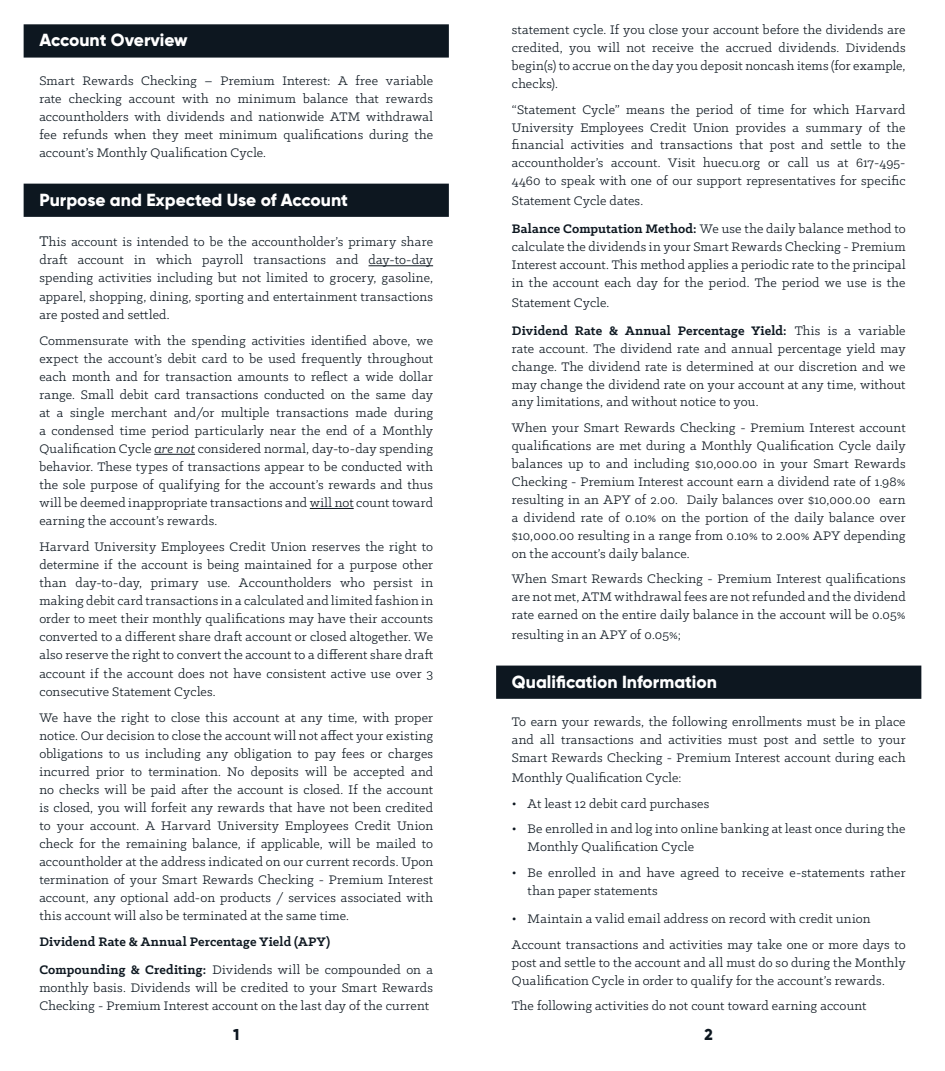
<style>
.page{position:relative;width:945px;height:1071px;background:#fff}
.page>*{position:absolute;margin:0;border:0;box-sizing:border-box;transform-origin:0 0}
.Section_header{font:800 17.5px "Gilroy";color:#fff}
.Body_Copy{font:800 15.75px "Gilroy";color:#0d1720}
.Body_Copy-2{font:14px/18px "Klinic Slab";letter-spacing:.01em;color:#0d1720;text-align:justify}
.Body_Copy-3{font:700 14px "Klinic Slab";letter-spacing:.01em;color:#0d1720}
.s1{font-size:15.75px}
.s2{font-style:italic}
.s3{font-weight:700}
</style>
<div class="page">
<div style="left:24px;top:24px;width:425px;height:34px;background:#0d1720"></div>
<div style="left:24px;top:184px;width:425px;height:33px;background:#0d1720"></div>
<hr style="left:369px;top:265px;width:64px;height:1px;background:#0d1720">
<hr style="left:154px;top:454px;width:41px;height:1px;background:#0d1720">
<hr style="left:310px;top:508px;width:44px;height:1px;background:#0d1720">
<div style="left:496px;top:666px;width:425px;height:33px;background:#0d1720"></div>
<p class="Section_header" style="left:39px;top:29px;width:150px">Account Overview</p>
<p class="Body_Copy-2" style="left:39px;top:71px;width:395px">Smart Rewards Checking – Premium Interest: A free variable rate checking account with no minimum balance that rewards accountholders with dividends and nationwide ATM withdrawal fee refunds when they meet minimum qualifications during the account’s Monthly Qualification Cycle.</p>
<p class="Section_header" style="left:39px;top:189px;width:310px">Purpose and Expected Use of Account</p>
<p class="Body_Copy-2" style="left:39px;top:233px;width:395px"><span class="s1">T</span>his account is intended to be the accountholder’s primary share draft account in which payroll transactions and day-to-day spending activities including but not limited to grocery, gasoline, apparel, shopping, dining, sporting and entertainment transactions are posted and settled.</p>
<p class="Body_Copy-2" style="left:39px;top:331px;width:395px">Commensurate with the spending activities identified above, we expect the account’s debit card to be used frequently throughout each month and for transaction amounts to reflect a wide dollar range. Small debit card transactions conducted on the same day at a single merchant and/or multiple transactions made during a condensed time period particularly near the end of a Monthly Qualification Cycle <span class="s2">are not</span> considered normal, day-to-day spending behavior. These types of transactions appear to be conducted with the sole purpose of qualifying for the account’s rewards and thus will be deemed inappropriate transactions and will not count toward earning the account’s rewards.</p>
<p class="Body_Copy-2" style="left:39px;top:537px;width:395px">Harvard University Employees Credit Union reserves the right to determine if the account is being maintained for a purpose other than day-to-day, primary use. Accountholders who persist in making debit card transactions in a calculated and limited fashion in order to meet their monthly qualifications may have their accounts converted to a different share draft account or closed altogether. We also reserve the right to convert the account to a different share draft account if the account does not have consistent active use over 3 consecutive Statement Cycles.</p>
<p class="Body_Copy-2" style="left:39px;top:708px;width:395px">We have the right to close this account at any time, with proper notice. Our decision to close the account will not affect your existing obligations to us including any obligation to pay fees or charges incurred prior to termination. No deposits will be accepted and no checks will be paid after the account is closed. If the account is closed, you will forfeit any rewards that have not been credited to your account. A Harvard University Employees Credit Union check for the remaining balance, if applicable, will be mailed to accountholder at the address indicated on our current records. Upon termination of your Smart Rewards Checking - Premium Interest account, any optional add-on products / services associated with this account will also be terminated at the same time.</p>
<p class="Body_Copy-3" style="left:39px;top:933px;width:292px">Dividend Rate &amp; Annual Percentage Yield (APY)</p>
<p class="Body_Copy-2" style="left:39px;top:960px;width:395px"><span class="s3">Compounding &amp; Crediting:</span> Dividends will be compounded on a monthly basis. Dividends will be credited to your Smart Rewards Checking - Premium Interest account on the last day of the current</p>
<p class="Body_Copy" style="left:233px;top:1025px;width:8px">1</p>
<p class="Body_Copy-2" style="left:512px;top:20px;width:395px">statement cycle. If you close your account before the dividends are credited, you will not receive the accrued dividends. Dividends begin(s) to accrue on the day you deposit noncash items (for example, checks).</p>
<p class="Body_Copy-2" style="left:512px;top:100px;width:395px">“Statement Cycle” means the period of time for which Harvard University Employees Credit Union provides a summary of the financial activities and transactions that post and settle to the accountholder’s account. Visit huecu.org or call us at 617-495- 4460 to speak with one of our support representatives for specific</p>
<p class="Body_Copy-2" style="left:512px;top:192px;width:133px">Statement Cycle dates.</p>
<p class="Body_Copy-2" style="left:512px;top:220px;width:395px"><span class="s3">Balance Computation Method:</span> We use the daily balance method to calculate the dividends in your Smart Rewards Checking - Premium Interest account. This method applies a periodic rate to the principal in the account each day for the period. The period we use is the</p>
<p class="Body_Copy-2" style="left:512px;top:293px;width:99px">Statement Cycle.</p>
<p class="Body_Copy-2" style="left:512px;top:321px;width:395px"><span class="s3">Dividend Rate &amp; Annual Percentage Yield:</span> This is a variable rate account. The dividend rate and annual percentage yield may change. The dividend rate is determined at our discretion and we may change the dividend rate on your account at any time, without any limitations, and without notice to you.</p>
<p class="Body_Copy-2" style="left:512px;top:419px;width:395px">When your Smart Rewards Checking - Premium Interest account qualifications are met during a Monthly Qualification Cycle daily balances up to and including $10,000.00 in your Smart Rewards Checking - Premium Interest account earn a dividend rate of 1.98% resulting in an APY of 2.00. Daily balances over $10,000.00 earn a dividend rate of 0.10% on the portion of the daily balance over $10,000.00 resulting in a range from 0.10% to 2.00% APY depending on the account’s daily balance.</p>
<p class="Body_Copy-2" style="left:512px;top:570px;width:395px">When Smart Rewards Checking - Premium Interest qualifications are not met, ATM withdrawal fees are not refunded and the dividend rate earned on the entire daily balance in the account will be 0.05%</p>
<p class="Body_Copy-2" style="left:512px;top:626px;width:171px">resulting in an APY of 0.05%;</p>
<p class="Section_header" style="left:512px;top:670px;width:207px">Qualification Information</p>
<p class="Body_Copy-2" style="left:512px;top:712px;width:395px">To earn your rewards, the following enrollments must be in place and all transactions and activities must post and settle to your Smart Rewards Checking - Premium Interest account during each</p>
<p class="Body_Copy-2" style="left:512px;top:768px;width:171px">Monthly Qualification Cycle:</p>
<p class="Body_Copy-2" style="left:512px;top:794px;width:199px">• At least 12 debit card purchases</p>
<p class="Body_Copy-2" style="left:528px;top:820px;width:379px;text-indent:-16px">• Be enrolled in and log into online banking at least once during the<br>Monthly Qualification Cycle</p>
<p class="Body_Copy-2" style="left:528px;top:863px;width:380px;text-indent:-16px">• Be enrolled in and have agreed to receive e-statements rather than paper statements</p>
<p class="Body_Copy-2" style="left:512px;top:909px;width:360px">• Maintain a valid email address on record with credit union</p>
<p class="Body_Copy-2" style="left:512px;top:935px;width:395px">Account transactions and activities may take one or more days to post and settle to the account and all must do so during the Monthly Qualification Cycle in order to qualify for the account’s rewards.</p>
<p class="Body_Copy-2" style="left:512px;top:997px;width:356px">The following activities do not count toward earning account</p>
<p class="Body_Copy" style="left:705px;top:1025px;width:10px">2</p>
</div>
